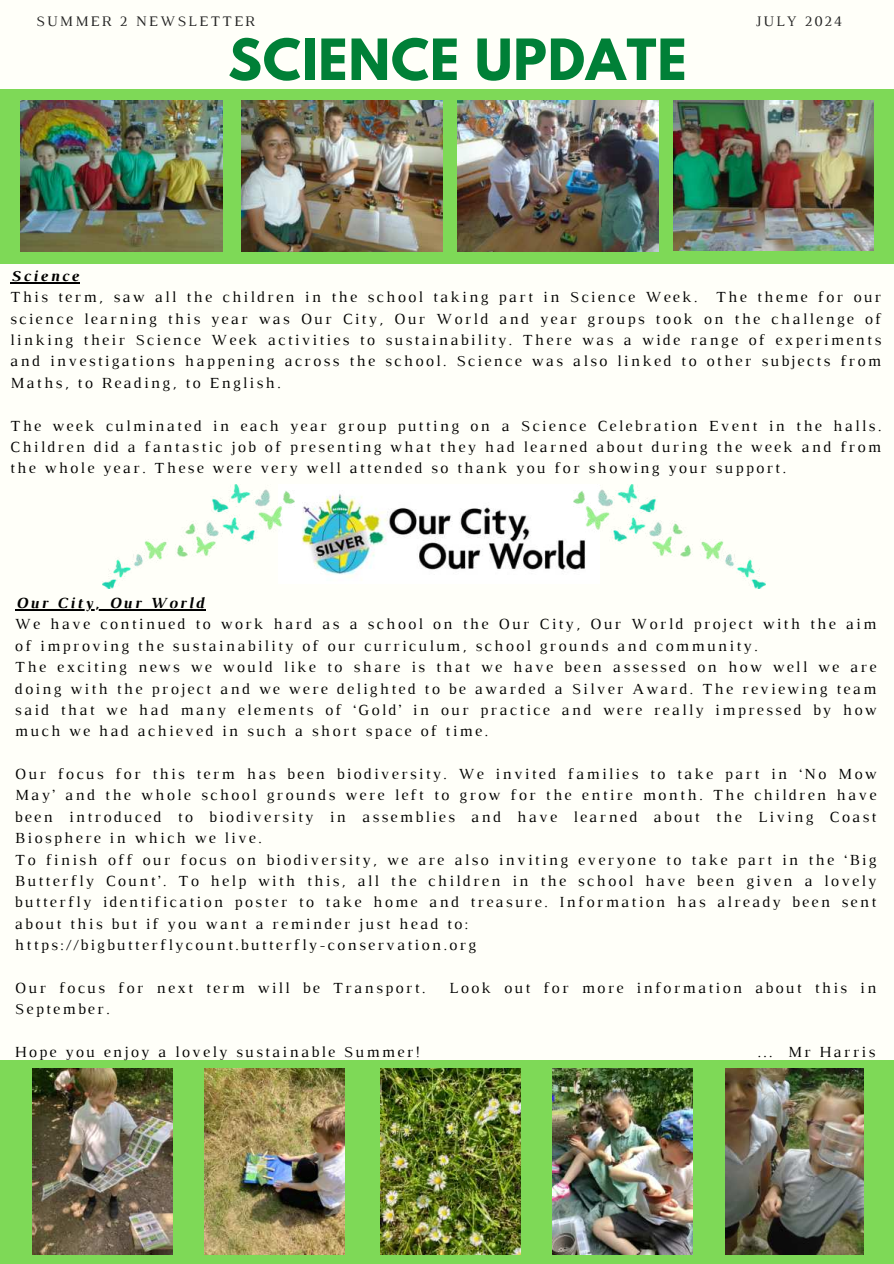
<style>
.page{position:relative;width:894px;height:1264px;background:#fff}
.page>*{position:absolute;margin:0;border:0;box-sizing:border-box;transform-origin:0 0}
.t1{font:700 50.25px "League Spartan";letter-spacing:.02em;color:#008037}
.t2{font:15.75px/21.3px "Luthier";letter-spacing:.14em;color:#000;text-align:justify}
.t3{font:italic 700 15.75px "Luthier";letter-spacing:.14em;color:#000}
.t4{font:14.85px "Luthier";letter-spacing:.14em;color:#222}
</style>
<div class="page">
<div style="left:0;top:0;width:893px;height:1263px;background:#fffff9"></div>
<div style="left:0;top:89px;width:893px;height:174px;background:#7ed957"></div>
<img style="left:294px;top:493px;width:279px;height:82px">
<img style="left:21px;top:101px;width:201px;height:151px">
<img style="left:241px;top:101px;width:201px;height:151px">
<img style="left:457px;top:101px;width:201px;height:151px">
<img style="left:673px;top:101px;width:200px;height:149px">
<div style="left:0;top:1060px;width:893px;height:203px;background:#7ed957"></div>
<img style="left:33px;top:1068px;width:139px;height:186px">
<img style="left:205px;top:1068px;width:139px;height:186px">
<img style="left:552px;top:1068px;width:139px;height:186px">
<img style="left:725px;top:1068px;width:138px;height:186px">
<img style="left:380px;top:1068px;width:140px;height:186px">
<img style="left:573px;top:484px;width:192px;height:105px">
<hr style="left:10px;top:282px;width:70px;height:1px;background:#000">
<hr style="left:15px;top:609px;width:191px;height:1px;background:#000">
<img style="left:102px;top:484px;width:192px;height:105px">
<p class="t4" style="left:36px;top:12px;width:220px">SUMMER 2 NEWSLETTER</p>
<p class="t4" style="left:755px;top:12px;width:88px">JULY 2024</p>
<h1 class="t1" style="left:228px;top:20px;width:460px">SCIENCE UPDATE</h1>
<p class="t3" style="left:10px;top:265px;width:69px">Science</p>
<p class="t2" style="left:10px;top:286px;width:872px">This term, saw all the children in the school taking part in Science Week. The theme for our science learning this year was Our City, Our World and year groups took on the challenge of linking their Science Week activities to sustainability. There was a wide range of experiments and investigations happening across the school. Science was also linked to other subjects from Maths, to Reading, to English.</p>
<p class="t2" style="left:10px;top:414px;width:872px">The week culminated in each year group putting on a Science Celebration Event in the halls.<br>Children did a fantastic job of presenting what they had learned about during the week and from the whole year. These were very well attended so thank you for showing your support.</p>
<p class="t3" style="left:15px;top:592px;width:190px">Our City, Our World</p>
<p class="t2" style="left:15px;top:613px;width:862px;text-align:left">We have continued to work hard as a school on the Our City, Our World project with the aim of improving the sustainability of our curriculum, school grounds and community.<br>The exciting news we would like to share is that we have been assessed on how well we are doing with the project and we were delighted to be awarded a Silver Award. The reviewing team said that we had many elements of 8Gold9 in our practice and were really impressed by how much we had achieved in such a short space of time.</p>
<p class="t2" style="left:15px;top:763px;width:862px;text-align:left">Our focus for this term has been biodiversity. We invited families to take part in 8No Mow May9 and the whole school grounds were left to grow for the entire month. The children have been introduced to biodiversity in assemblies and have learned about the Living Coast Biosphere in which we live.<br>To finish off our focus on biodiversity, we are also inviting everyone to take part in the 8Big Butterfly Count9. To help with this, all the children in the school have been given a lovely butterfly identification poster to take home and treasure. Information has already been sent about this but if you want a reminder just head to: https://bigbutterflycount.butterfly-conservation.org</p>
<p class="t2" style="left:15px;top:976px;width:412px">Our focus for next term will be Transport.</p>
<p class="t2" style="left:449px;top:976px;width:428px">Look out for more information about this in</p>
<p class="t2" style="left:15px;top:998px;width:96px">September.</p>
<p class="t2" style="left:15px;top:1040px;width:406px">Hope you enjoy a lovely sustainable Summer!</p>
<p class="t2" style="left:757px;top:1040px;width:119px">... Mr Harris</p>
</div>
